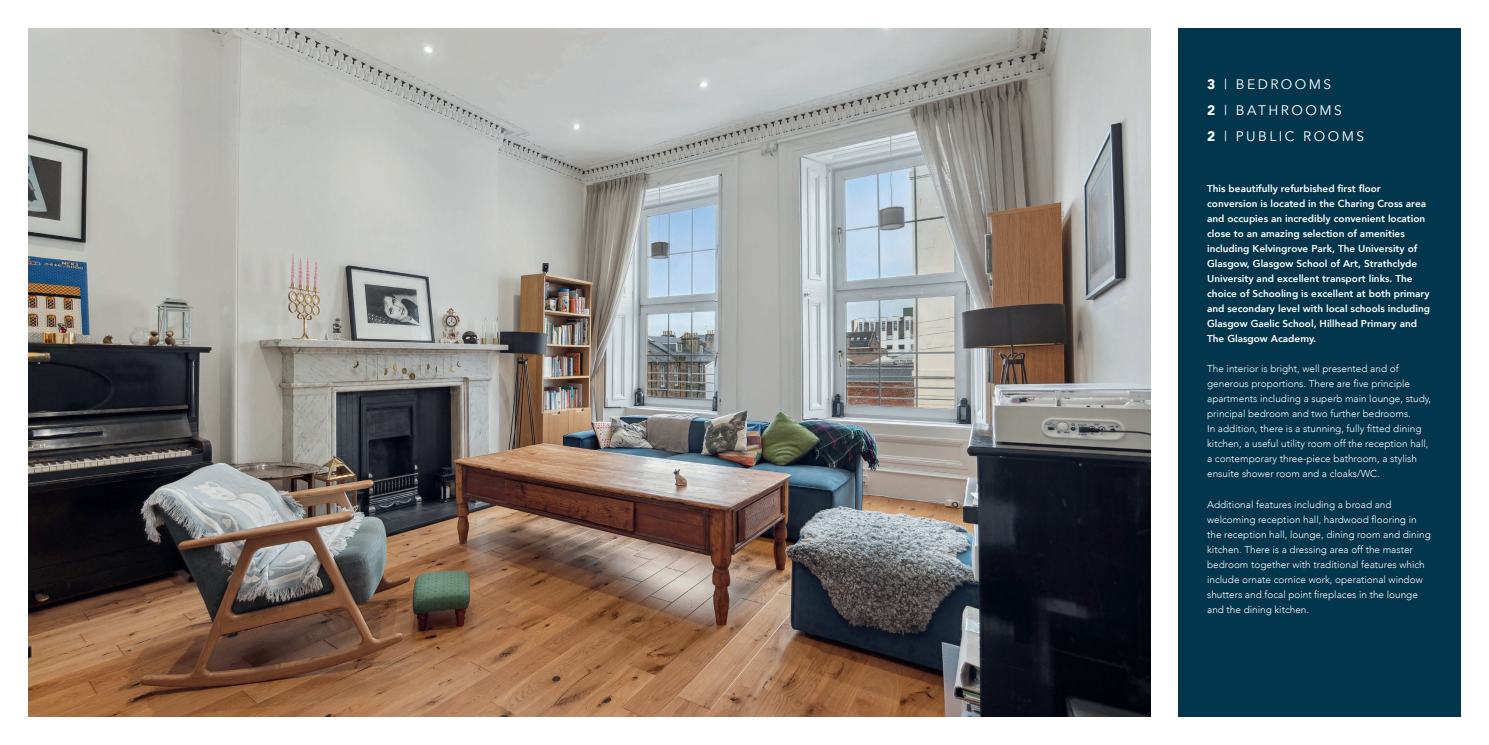
<style>
.page{position:relative;width:1489px;height:745px;background:#fff}
.page>*{position:absolute;margin:0;border:0;box-sizing:border-box;transform-origin:0 0}
.t1{font:13.75px/26.2px "Avenir";letter-spacing:.18em;color:#fff}
.t2{font:300 10px/15px "Avenir";color:#fff}
.t3{font:800 10px/15px "Avenir";color:#fff}
.s1{font-weight:900}
</style>
<div class="page">
<div style="left:28px;top:28px;width:1432px;height:688px;background:#01364d"></div>
<div style="left:1150px;top:0;width:28px;height:744px;background:#fff"></div>
<img style="left:28px;top:28px;width:1122px;height:688px">
<h1 class="t1" style="left:1206px;top:71px;width:158px"><span class="s1">3</span> | BEDROOMS<br><span class="s1">2</span> | BATHROOMS<br><span class="s1">2</span> | PUBLIC ROOMS</h1>
<p class="t3" style="left:1206px;top:181px;width:225px">This beautifully refurbished first floor conversion is located in the Charing Cross area and occupies an incredibly convenient location close to an amazing selection of amenities including Kelvingrove Park, The University of Glasgow, Glasgow School of Art, Strathclyde University and excellent transport links. The choice of Schooling is excellent at both primary and secondary level with local schools including Glasgow Gaelic School, Hillhead Primary and The Glasgow Academy.</p>
<p class="t2" style="left:1206px;top:361px;width:225px">The interior is bright, well presented and of generous proportions. There are five principle apartments including a superb main lounge, study, principal bedroom and two further bedrooms.<br>In addition, there is a stunning, fully fitted dining kitchen, a useful utility room off the reception hall, a contemporary three-piece bathroom, a stylish ensuite shower room and a cloaks/WC.</p>
<p class="t2" style="left:1206px;top:496px;width:225px">Additional features including a broad and welcoming reception hall, hardwood flooring in the reception hall, lounge, dining room and dining kitchen. There is a dressing area off the master bedroom together with traditional features which include ornate cornice work, operational window shutters and focal point fireplaces in the lounge and the dining kitchen.</p>
</div>
